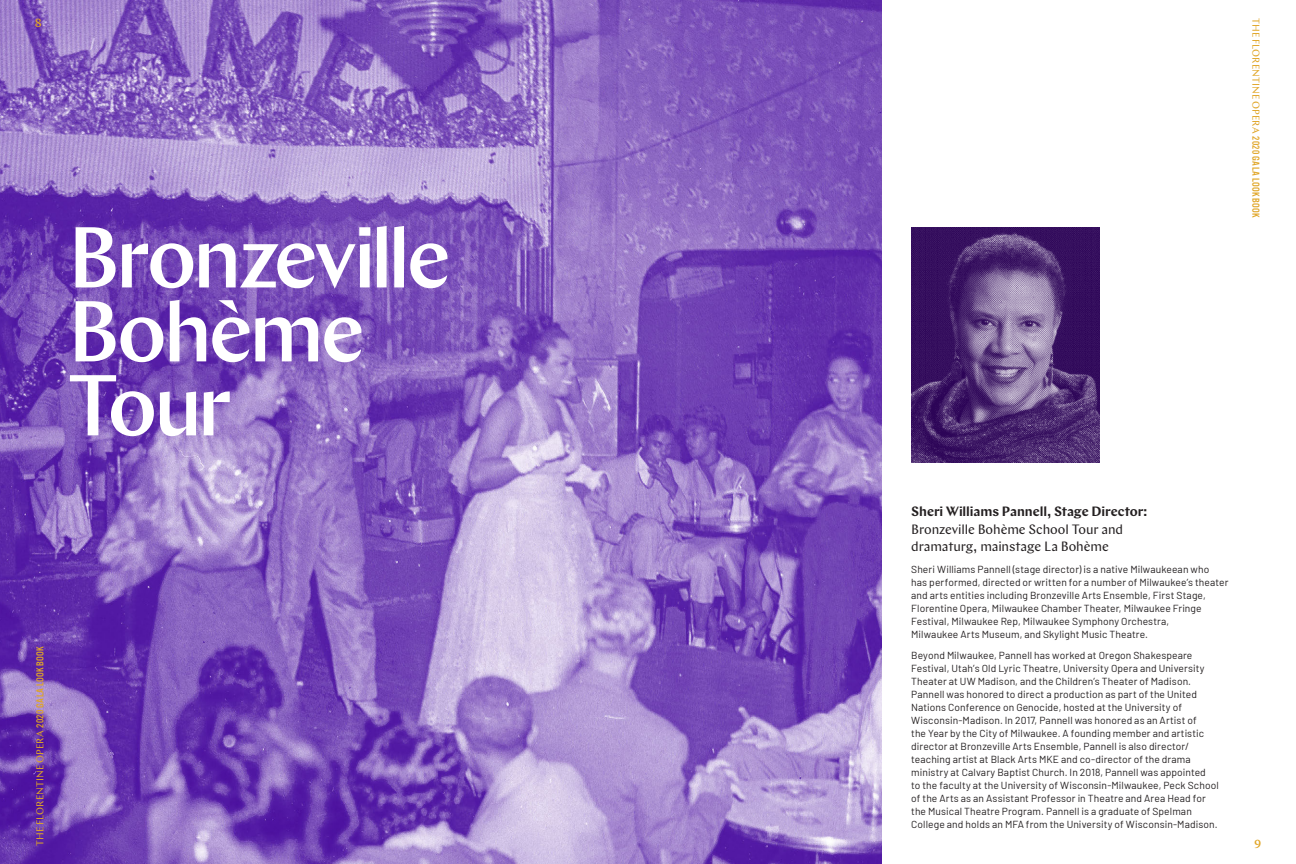
<style>
.page{position:relative;width:1296px;height:864px;background:#fff}
.page>*{position:absolute;margin:0;border:0;box-sizing:border-box;transform-origin:0 0}
.t1{font:500 86px/74px "Chap";letter-spacing:-.045em;color:#fff}
.t2{font:13.5px/17.5px "Chap";letter-spacing:-.005em;color:#231f20}
.t3{font:600 13.5px "Chap";letter-spacing:-.005em;color:#231f20}
.t4{font:500 12px "Chap";color:#e0a526}
.t5{font:10.2px/13px "Barlow";letter-spacing:.01em;color:#231f20}
.t6{font:10px "Chap";letter-spacing:-.005em;color:#e0a526}
.s1{font-family:"Alternate Got No 3 D";font-size:10.5px}
</style>
<div class="page">
<img style="left:0;top:0;width:882px;height:864px">
<img style="left:911px;top:227px;width:189px;height:235px">
<p class="t4" style="left:35px;top:15px;width:8px">8</p>
<p class="t6" style="left:1262px;top:18px;width:201px;rotate:90deg">THE FLORENTINE OPERA <span class="s1">2020 GALA LOOKBOOK</span></p>
<h1 class="t1" style="left:67px;top:220px;width:385px">Bronzeville<br>Bohème<br>Tour</h1>
<p class="t6" style="left:34px;top:846px;width:201px;rotate:-90deg">THE FLORENTINE OPERA <span class="s1">2020 GALA LOOKBOOK</span></p>
<h2 class="t3" style="left:911px;top:503px;width:238px">Sheri Williams Pannell, Stage Director:</h2>
<h2 class="t2" style="left:911px;top:520px;width:213px">Bronzeville Bohème School Tour and dramaturg, mainstage La Bohème</h2>
<p class="t5" style="left:911px;top:562px;width:319px">Sheri Williams Pannell (stage director) is a native Milwaukeean who<br>has performed, directed or written for a number of Milwaukee’s theater and arts entities including Bronzeville Arts Ensemble, First Stage, Florentine Opera, Milwaukee Chamber Theater, Milwaukee Fringe Festival, Milwaukee Rep, Milwaukee Symphony Orchestra,<br>Milwaukee Arts Museum, and Skylight Music Theatre.</p>
<p class="t5" style="left:911px;top:648px;width:309px">Beyond Milwaukee, Pannell has worked at Oregon Shakespeare Festival, Utah’s Old Lyric Theatre, University Opera and University Theater at UW Madison, and the Children’s Theater of Madison.<br>Pannell was honored to direct a production as part of the United Nations Conference on Genocide, hosted at the University of Wisconsin-Madison. In 2017, Pannell was honored as an Artist of<br>the Year by the City of Milwaukee. A founding member and artistic director at Bronzeville Arts Ensemble, Pannell is also director/ teaching artist at Black Arts MKE and co-director of the drama ministry at Calvary Baptist Church. In 2018, Pannell was appointed<br>to the faculty at the University of Wisconsin-Milwaukee, Peck School of the Arts as an Assistant Professor in Theatre and Area Head for the Musical Theatre Program. Pannell is a graduate of Spelman College and holds an MFA from the University of Wisconsin-Madison.</p>
<p class="t4" style="left:1254px;top:834px;width:9px">9</p>
</div>
